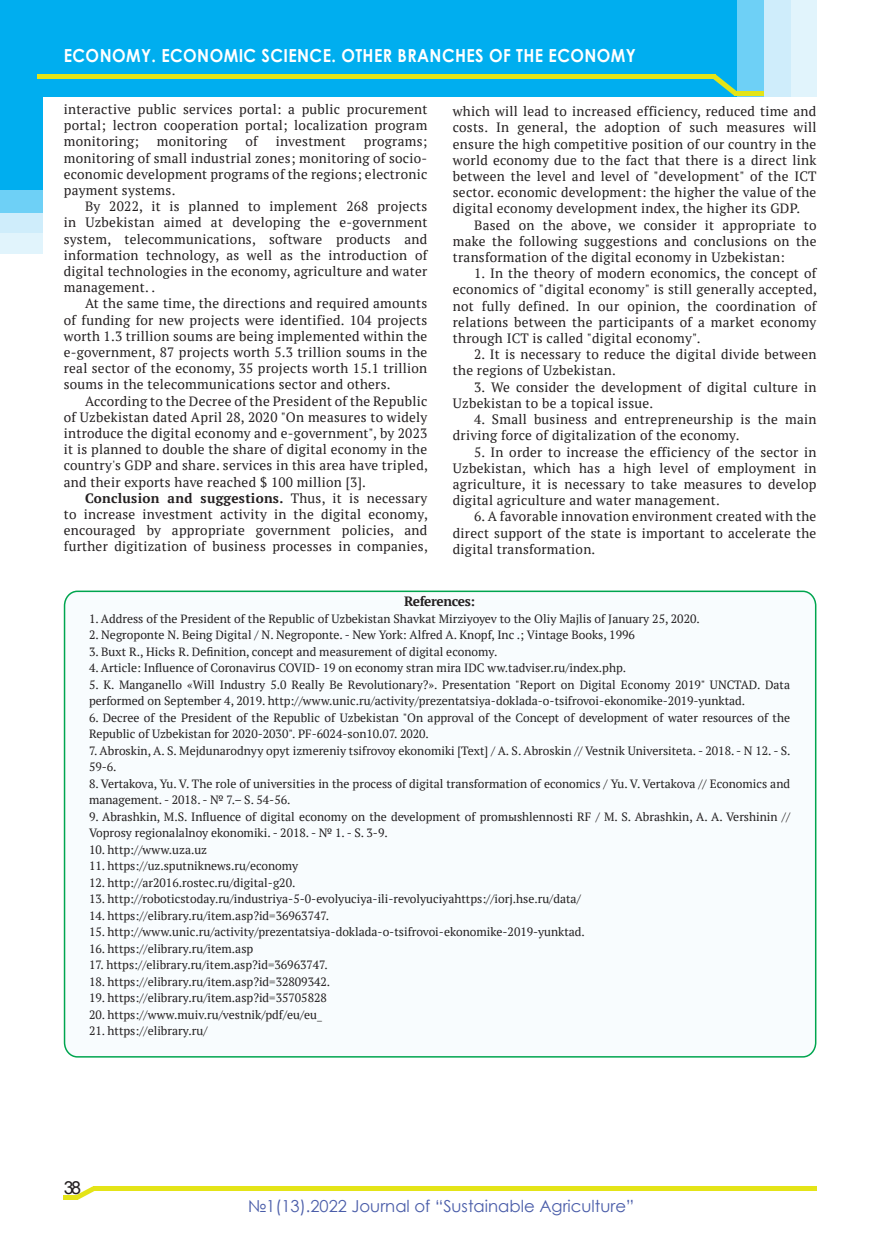
<style>
.page{position:relative;width:893px;height:1259px;background:#fff}
.page>*{position:absolute;margin:0;border:0;box-sizing:border-box;transform-origin:0 0}
.t1{font:700 18px "Century Gothic";letter-spacing:.025em;color:#fff;scale:.9 1}
.t2{font:18px "Arial";color:#231f20}
.t3{font:16.5px "Century Gothic";color:#4a5da9}
.t4{font:13.5px/16.2px "PT Serif";letter-spacing:.02em;color:#231f20;text-align:justify}
.t5{font:700 13.5px "PT Serif";letter-spacing:-.025em;color:#231f20}
.t6{font:12px/16.5px "PT Serif";color:#231f20}
.s1{font-weight:700}
</style>
<div class="page">
<svg style="left:63px;top:590px;width:754px;height:468px"></svg>
<hr style="left:892px;top:1px;width:1px;height:351px;background:#f2fafd">
<div style="left:388px;top:0;width:428px;height:96px;background:#e1f4fc"></div>
<div style="left:358px;top:0;width:432px;height:96px;background:#cfedfb"></div>
<div style="left:177px;top:0;width:586px;height:96px;background:#6ed0f6"></div>
<div style="left:0;top:0;width:737px;height:96px;background:#00aeef"></div>
<div style="left:0;top:160px;width:42px;height:94px;background:#e1f4fc"></div>
<div style="left:0;top:160px;width:42px;height:73px;background:#cfedfb"></div>
<div style="left:0;top:160px;width:42px;height:52px;background:#6ed0f6"></div>
<div style="left:0;top:95px;width:42px;height:95px;background:#00aeef"></div>
<div style="left:37px;top:74px;width:678px;height:5px;background:#e4e417"></div>
<hr style="left:735px;top:92px;width:29px;height:4px;background:#e4e417">
<svg style="left:713px;top:74px;width:25px;height:22px"></svg>
<div style="left:93px;top:1186px;width:723px;height:5px;background:#e4e417"></div>
<div style="left:64px;top:1194px;width:14px;height:5px;background:#e4e417"></div>
<svg style="left:76px;top:1186px;width:19px;height:13px"></svg>
<p class="t1" style="left:64px;top:42px;width:637px">ECONOMY. ECONOMIC SCIENCE. OTHER BRANCHES OF THE ECONOMY</p>
<p class="t4" style="left:64px;top:101px;width:365px">interactive public services portal: a public procurement portal; lectron cooperation portal; localization program monitoring;</p>
<p class="t4" style="left:453px;top:103px;width:365px">which will lead to increased efficiency, reduced time and costs. In general, the adoption of such measures will ensure the high competitive position of our country in the world economy due to the fact that there is a direct link between the level and level of "development" of the ICT sector. economic development: the higher the value of the digital economy development index, the higher its GDP.</p>
<p class="t4" style="left:453px;top:217px;width:365px;text-indent:21px">Based on the above, we consider it appropriate to make the following suggestions and conclusions on the transformation of the digital economy in Uzbekistan:</p>
<p class="t4" style="left:453px;top:265px;width:366px;text-indent:21px">1. In the theory of modern economics, the concept of economics of "digital economy" is still generally accepted, not fully defined. In our opinion, the coordination of relations between the participants of a market economy through ICT is called "digital economy".</p>
<p class="t4" style="left:453px;top:346px;width:365px;text-indent:21px">2. It is necessary to reduce the digital divide between the regions of Uzbekistan.</p>
<p class="t4" style="left:453px;top:379px;width:365px;text-indent:21px">3. We consider the development of digital culture in<br>Uzbekistan to be a topical issue.</p>
<p class="t4" style="left:453px;top:411px;width:365px;text-indent:21px">4. Small business and entrepreneurship is the main driving force of digitalization of the economy.</p>
<p class="t4" style="left:453px;top:443px;width:365px;text-indent:21px">5. In order to increase the efficiency of the sector in Uzbekistan, which has a high level of employment in agriculture, it is necessary to take measures to develop digital agriculture and water management.</p>
<p class="t4" style="left:453px;top:508px;width:365px;text-indent:21px">6. A favorable innovation environment created with the direct support of the state is important to accelerate the digital transformation.</p>
<p class="t5" style="left:404px;top:592px;width:73px">References:</p>
<p class="t6" style="left:89px;top:610px;width:612px">1. Address of the President of the Republic of Uzbekistan Shavkat Mirziyoyev to the Oliy Majlis of January 25, 2020.</p>
<p class="t6" style="left:89px;top:626px;width:547px">2. Negroponte N. Being Digital / N. Negroponte. - New York: Alfred A. Knopf, Inc .; Vintage Books, 1996</p>
<p class="t6" style="left:89px;top:643px;width:410px">3. Buxt R., Hicks R. Definition, concept and measurement of digital economy.</p>
<p class="t6" style="left:89px;top:659px;width:539px">4. Article: Influence of Coronavirus COVID- 19 on economy stran mira IDC ww.tadviser.ru/index.php.</p>
<p class="t6" style="left:89px;top:676px;width:703px">5. K. Manganello «Will Industry 5.0 Really Be Revolutionary?». Presentation "Report on Digital Economy 2019" UNCTAD. Data performed on September 4, 2019. http://www.unic.ru/activity/prezentatsiya-doklada-o-tsifrovoi-ekonomike-2019-yunktad.</p>
<p class="t6" style="left:89px;top:709px;width:703px">6. Decree of the President of the Republic of Uzbekistan "On approval of the Concept of development of water resources of the<br>Republic of Uzbekistan for 2020-2030". PF-6024-son10.07. 2020.</p>
<p class="t6" style="left:89px;top:742px;width:703px">7. Abroskin, A. S. Mejdunarodnyy opyt izmereniy tsifrovoy ekonomiki [Text] / А. S. Abroskin // Vestnik Universiteta. - 2018. - N 12. - S.<br>59-6.</p>
<p class="t6" style="left:89px;top:775px;width:703px">8. Vertakova, Yu. V. The role of universities in the process of digital transformation of economics / Yu. V. Vertakova // Economics and management. - 2018. - № 7.– S. 54-56.</p>
<p class="t6" style="left:89px;top:808px;width:703px">9. Abrashkin, M.S. Influence of digital economy on the development of promыshlennosti RF / M. S. Abrashkin, A. A. Vershinin //<br>Voprosy regionalalnoy ekonomiki. - 2018. - № 1. - S. 3-9.</p>
<p class="t6" style="left:89px;top:841px;width:120px">10. http://www.uza.uz</p>
<p class="t6" style="left:89px;top:857px;width:211px">11. https://uz.sputniknews.ru/economy</p>
<p class="t6" style="left:89px;top:874px;width:208px">12. http://ar2016.rostec.ru/digital-g20.</p>
<p class="t6" style="left:89px;top:890px;width:493px">13. http://roboticstoday.ru/industriya-5-0-evolyuciya-ili-revolyuciyahttps://iorj.hse.ru/data/</p>
<p class="t6" style="left:89px;top:907px;width:242px">14. https://elibrary.ru/item.asp?id=36963747.</p>
<p class="t6" style="left:89px;top:923px;width:497px">15. http://www.unic.ru/activity/prezentatsiya-doklada-o-tsifrovoi-ekonomike-2019-yunktad.</p>
<p class="t6" style="left:89px;top:940px;width:166px">16. https://elibrary.ru/item.asp</p>
<p class="t6" style="left:89px;top:956px;width:240px">17. https://elibrary.ru/item.asp?id=36963747.</p>
<p class="t6" style="left:89px;top:973px;width:243px">18. https://elibrary.ru/item.asp?id=32809342.</p>
<p class="t6" style="left:89px;top:989px;width:239px">19. https://elibrary.ru/item.asp?id=35705828</p>
<p class="t6" style="left:89px;top:1006px;width:235px">20. https://www.muiv.ru/vestnik/pdf/eu/eu_</p>
<p class="t6" style="left:89px;top:1022px;width:120px">21. https://elibrary.ru/</p>
<p class="t4" style="left:157px;top:133px;width:72px">monitoring</p>
<p class="t4" style="left:245px;top:133px;width:14px">of</p>
<p class="t4" style="left:276px;top:133px;width:72px">investment</p>
<p class="t4" style="left:64px;top:133px;width:365px;text-indent:300px">programs; monitoring of small industrial zones; monitoring of socio&shy;economic development programs of the regions; electronic payment systems.</p>
<p class="t4" style="left:64px;top:198px;width:365px;text-indent:21px">By 2022, it is planned to implement 268 projects in Uzbekistan aimed at developing the e-government system, telecommunications, software products and information technology, as well as the introduction of digital technologies in the economy, agriculture and water management. .</p>
<p class="t4" style="left:64px;top:295px;width:365px;text-indent:21px">At the same time, the directions and required amounts of funding for new projects were identified. 104 projects worth 1.3 trillion soums are being implemented within the e-government, 87 projects worth 5.3 trillion soums in the real sector of the economy, 35 projects worth 15.1 trillion soums in the telecommunications sector and others.</p>
<p class="t4" style="left:64px;top:392px;width:366px;text-indent:21px">According to the Decree of the President of the Republic of Uzbekistan dated April 28, 2020 "On measures to widely introduce the digital economy and e-government", by 2023 it is planned to double the share of digital economy in the country's GDP and share. services in this area have tripled, and their exports have reached $ 100 million [3].</p>
<p class="t4" style="left:64px;top:490px;width:366px;text-indent:21px"><span class="s1">Conclusion and suggestions.</span> Thus, it is necessary to increase investment activity in the digital economy, encouraged by appropriate government policies, and further digitization of business processes in companies,</p>
<p class="t2" style="left:64px;top:1175px;width:19px">38</p>
<p class="t3" style="left:248px;top:1194px;width:388px">№1(13).2022 Journal of “Sustainable Agriculture”</p>
</div>
